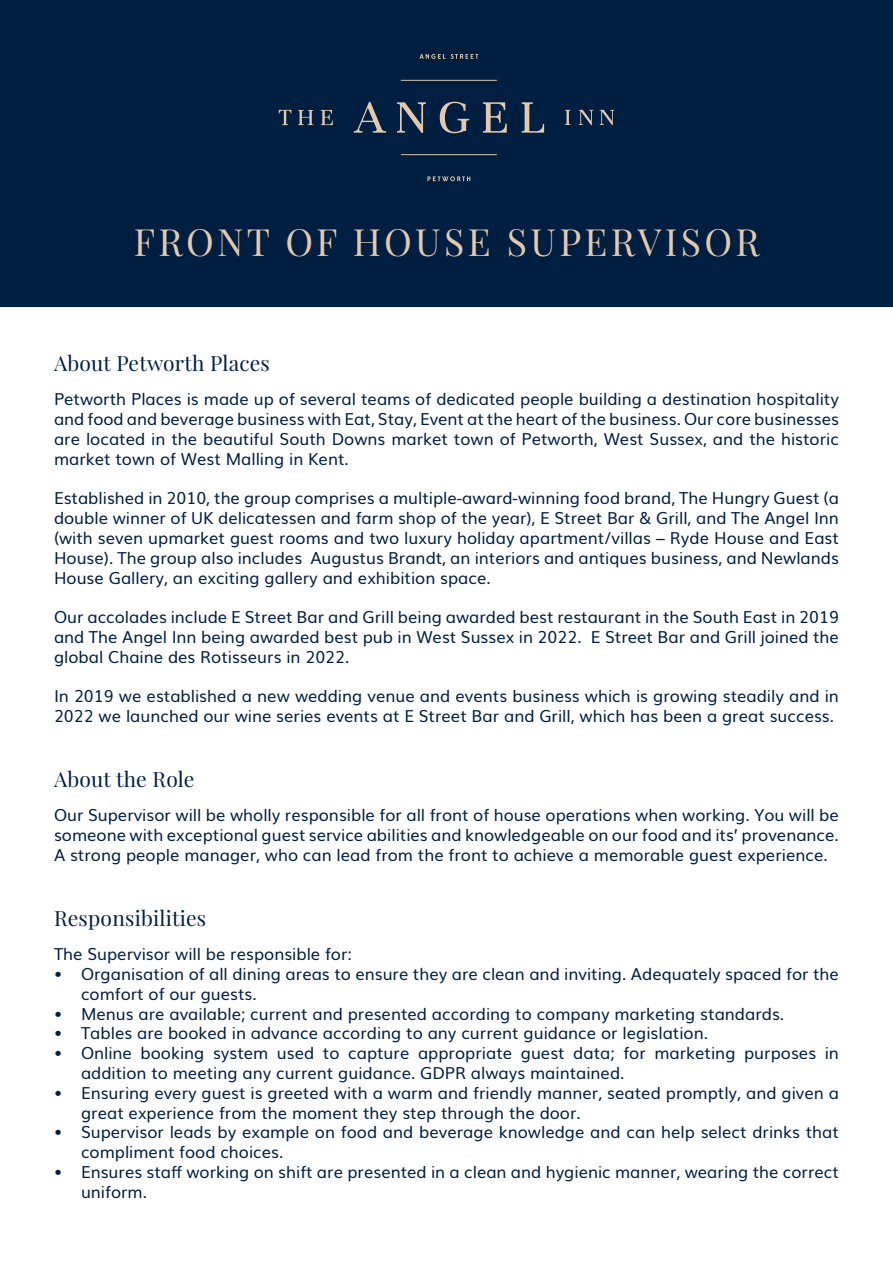
<style>
.page{position:relative;width:893px;height:1263px;background:#fff}
.page>*{position:absolute;margin:0;border:0;box-sizing:border-box;transform-origin:0 0}
.t1{font:37.5px "Playfair Display SC";letter-spacing:.09em;color:#e3c9af}
.t2{font:21px "Playfair Display";letter-spacing:.01em;color:#001f40}
.t3{font:16.5px/19.8px "Muli";color:#001f40}
</style>
<div class="page">
<div style="left:0;top:0;width:893px;height:306px;background:#001f40"></div>
<svg style="left:522px;top:102px;width:22px;height:31px"></svg>
<svg style="left:397px;top:102px;width:29px;height:31px"></svg>
<svg style="left:354px;top:102px;width:32px;height:31px"></svg>
<svg style="left:483px;top:102px;width:24px;height:31px"></svg>
<svg style="left:440px;top:102px;width:29px;height:31px"></svg>
<svg style="left:600px;top:110px;width:14px;height:15px"></svg>
<svg style="left:579px;top:110px;width:14px;height:15px"></svg>
<svg style="left:565px;top:110px;width:5px;height:15px"></svg>
<svg style="left:321px;top:110px;width:12px;height:15px"></svg>
<svg style="left:298px;top:110px;width:15px;height:15px"></svg>
<svg style="left:279px;top:110px;width:12px;height:15px"></svg>
<hr style="left:401px;top:154px;width:96px;height:1px;background:#e3c9af">
<hr style="left:401px;top:80px;width:96px;height:1px;background:#e3c9af">
<svg style="left:420px;top:54px;width:58px;height:5px"></svg>
<svg style="left:427px;top:176px;width:43px;height:5px"></svg>
<p class="t1" style="left:134px;top:219px;width:627px">FRONT OF HOUSE SUPERVISOR</p>
<p class="t2" style="left:54px;top:350px;width:217px">About Petworth Places</p>
<p class="t3" style="left:54px;top:388px;width:786px;text-align:justify">Petworth Places is made up of several teams of dedicated people building a destination hospitality and food and beverage business with Eat, Stay, Event at the heart of the business. Our core businesses are located in the beautiful South Downs market town of Petworth, West Sussex, and the historic market town of West Malling in Kent.</p>
<p class="t3" style="left:54px;top:487px;width:786px;text-align:justify">Established in 2010, the group comprises a multiple-award-winning food brand, The Hungry Guest (a double winner of UK delicatessen and farm shop of the year), E Street Bar &amp; Grill, and The Angel Inn (with seven upmarket guest rooms and two luxury holiday apartment/villas – Ryde House and East House). The group also includes Augustus Brandt, an interiors and antiques business, and Newlands House Gallery, an exciting gallery and exhibition space.</p>
<p class="t3" style="left:54px;top:606px;width:786px;text-align:justify">Our accolades include E Street Bar and Grill being awarded best restaurant in the South East in 2019 and The Angel Inn being awarded best pub in West Sussex in 2022. E Street Bar and Grill joined the global Chaine des Rotisseurs in 2022.</p>
<p class="t3" style="left:54px;top:685px;width:786px">In 2019 we established a new wedding venue and events business which is growing steadily and in<br>2022 we launched our wine series events at E Street Bar and Grill, which has been a great success.</p>
<p class="t2" style="left:54px;top:766px;width:142px">About the Role</p>
<p class="t3" style="left:54px;top:804px;width:786px;text-align:justify">Our Supervisor will be wholly responsible for all front of house operations when working. You will be someone with exceptional guest service abilities and knowledgeable on our food and its’ provenance.<br>A strong people manager, who can lead from the front to achieve a memorable guest experience.</p>
<p class="t2" style="left:54px;top:905px;width:154px">Responsibilities</p>
<p class="t3" style="left:54px;top:943px;width:299px">The Supervisor will be responsible for:</p>
<p class="t3" style="left:81px;top:963px;width:759px;text-indent:-27px">• Organisation of all dining areas to ensure they are clean and inviting. Adequately spaced for the comfort of our guests.</p>
<p class="t3" style="left:54px;top:1002px;width:732px">• Menus are available; current and presented according to company marketing standards.</p>
<p class="t3" style="left:54px;top:1022px;width:656px">• Tables are booked in advance according to any current guidance or legislation.</p>
<p class="t3" style="left:81px;top:1042px;width:759px;text-indent:-27px">• Online booking system used to capture appropriate guest data; for marketing purposes in addition to meeting any current guidance. GDPR always maintained.</p>
<p class="t3" style="left:81px;top:1081px;width:759px;text-indent:-27px">• Ensuring every guest is greeted with a warm and friendly manner, seated promptly, and given a great experience from the moment they step through the door.</p>
<p class="t3" style="left:81px;top:1121px;width:759px;text-indent:-27px">• Supervisor leads by example on food and beverage knowledge and can help select drinks that compliment food choices.</p>
<p class="t3" style="left:81px;top:1161px;width:759px;text-indent:-27px">• Ensures staff working on shift are presented in a clean and hygienic manner, wearing the correct uniform.</p>
</div>
